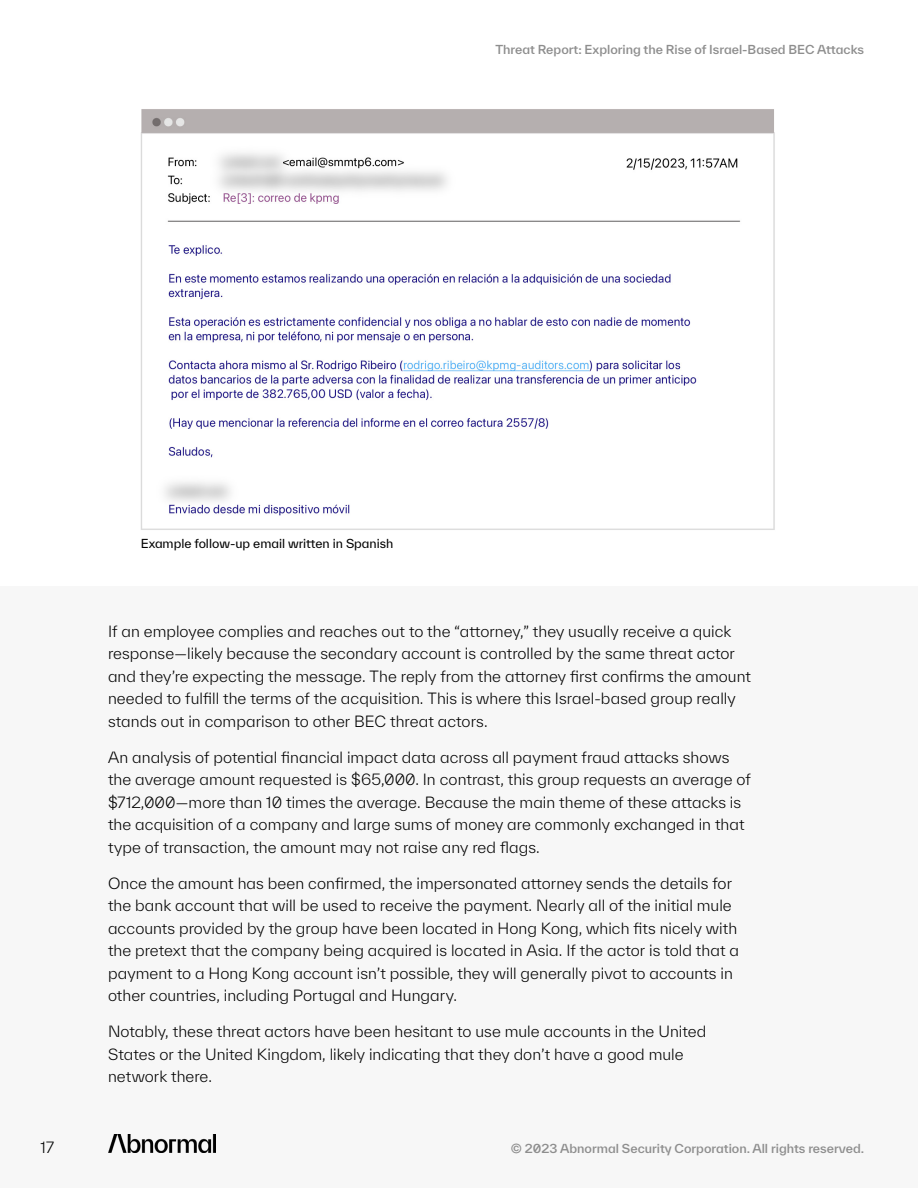
<style>
.page{position:relative;width:918px;height:1188px;background:#f7f7f7}
.page>*{position:absolute;margin:0;border:0;box-sizing:border-box;transform-origin:0 0}
.t1{font:300 15px/22.5px "TWK Everett";letter-spacing:.005em;color:#000}
.t2{font:300 15px "TWK Everett";color:#000101}
.t3{font:500 12px "TWK Everett";color:#8e8e8e}
.t4{font:12px "TWK Everett";color:#000}
</style>
<div class="page">
<div style="left:0;top:0;width:918px;height:585px;background:#fff"></div>
<img style="left:108px;top:1134px;width:108px;height:19px">
<img style="left:141px;top:109px;width:634px;height:421px">
<p class="t3" style="left:495px;top:41px;width:370px">Threat Report: Exploring the Rise of Israel-Based BEC Attacks</p>
<p class="t4" style="left:141px;top:535px;width:254px">Example follow-up email written in Spanish</p>
<p class="t1" style="left:108px;top:620px;width:644px">If an employee complies and reaches out to the “attorney,” they usually receive a quick response—likely because the secondary account is controlled by the same threat actor and they’re expecting the message. The reply from the attorney first confirms the amount needed to fulfill the terms of the acquisition. This is where this Israel-based group really stands out in comparison to other BEC threat actors.</p>
<p class="t1" style="left:108px;top:746px;width:644px">An analysis of potential financial impact data across all payment fraud attacks shows the average amount requested is $65,000. In contrast, this group requests an average of $712,000—more than 10 times the average. Because the main theme of these attacks is the acquisition of a company and large sums of money are commonly exchanged in that type of transaction, the amount may not raise any red flags.</p>
<p class="t1" style="left:108px;top:872px;width:633px">Once the amount has been confirmed, the impersonated attorney sends the details for the bank account that will be used to receive the payment. Nearly all of the initial mule accounts provided by the group have been located in Hong Kong, which fits nicely with the pretext that the company being acquired is located in Asia. If the actor is told that a payment to a Hong Kong account isn’t possible, they will generally pivot to accounts in other countries, including Portugal and Hungary.</p>
<p class="t1" style="left:108px;top:1020px;width:600px">Notably, these threat actors have been hesitant to use mule accounts in the United<br>States or the United Kingdom, likely indicating that they don’t have a good mule network there.</p>
<p class="t2" style="left:41px;top:1137px;width:15px">17</p>
<p class="t3" style="left:511px;top:1140px;width:355px">© 2023 Abnormal Security Corporation. All rights reserved.</p>
</div>
